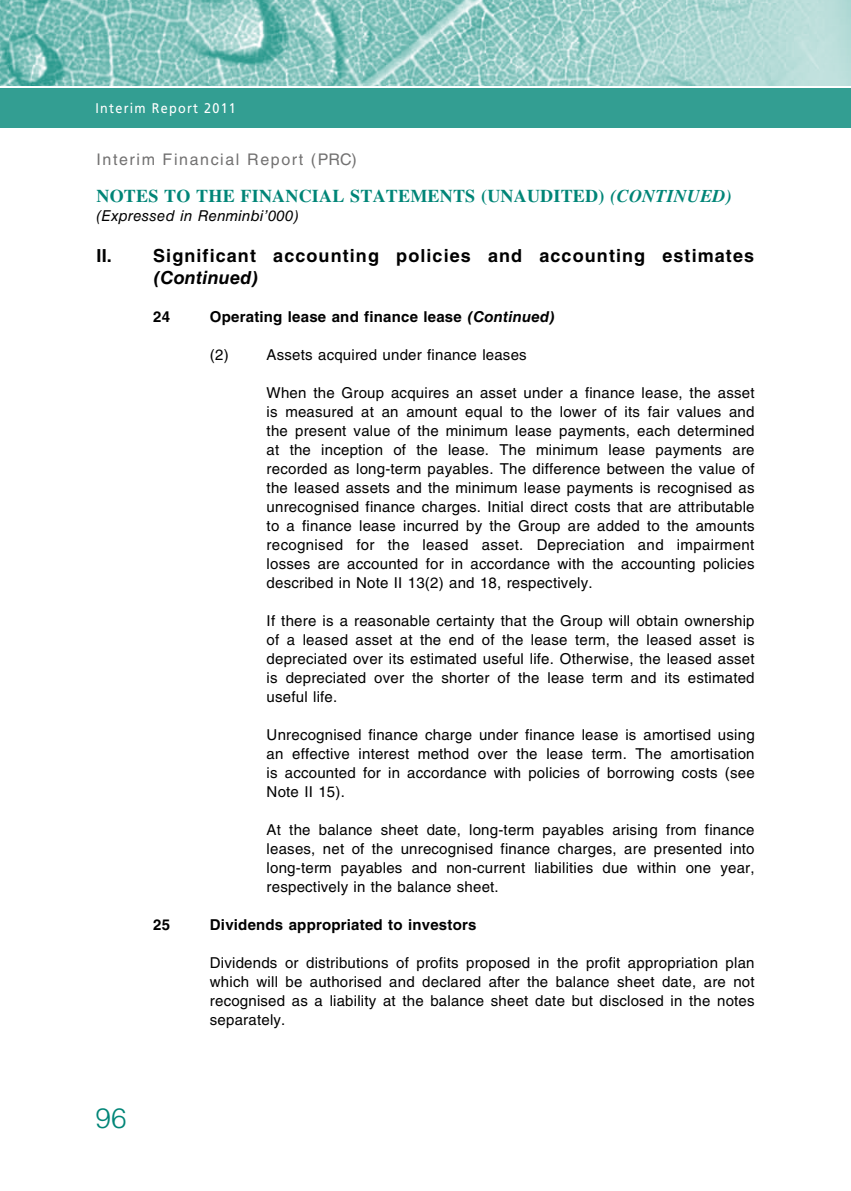
<style>
.page{position:relative;width:851px;height:1191px;background:#fff}
.page>*{position:absolute;margin:0;border:0;box-sizing:border-box;transform-origin:0 0}
.t1{font:300 28px "Helvetica LT Std";color:#008577}
._04_Subhead_2{font:700 18px/22px "Helvetica LT Std";letter-spacing:.06em;color:#000}
._03_Subhead_1{font:700 18px "Times LT Std";letter-spacing:.01em;color:#008577}
.t2{font:16px "Helvetica LT Std";letter-spacing:.1em;color:#727171}
._01_Body_Text{font:15px/19px "Helvetica LT Std";letter-spacing:.015em;color:#000;text-align:justify}
._05_Subhead_3{font:700 15px "Helvetica LT Std";letter-spacing:.015em;color:#000}
._01_Body_Text-2{font:italic 15px "Helvetica LT Std";letter-spacing:.015em;color:#000}
.t3{font:14px "Frutiger LT Std";letter-spacing:.1em;color:#fff;scale:.9 1}
.s1{font-style:italic}
</style>
<div class="page">
<div style="left:0;top:89px;width:850px;height:39px;background:#339e92"></div>
<img style="left:0;top:0;width:851px;height:85px">
<p class="t3" style="left:95px;top:100px;width:157px">Interim Report 2011</p>
<p class="t2" style="left:96px;top:150px;width:262px">Interim Financial Report (PRC)</p>
<p class="_03_Subhead_1" style="left:96px;top:185px;width:636px">NOTES TO THE FINANCIAL STATEMENTS (UNAUDITED) <span class="s1">(CONTINUED)</span></p>
<p class="_01_Body_Text-2" style="left:96px;top:207px;width:204px">(Expressed in Renminbi’000)</p>
<p class="_04_Subhead_2" style="left:153px;top:244px;width:602px;text-indent:-57px">II. Significant accounting policies and accounting estimates <span class="s1">(Continued)</span></p>
<p class="_05_Subhead_3" style="left:153px;top:308px;width:18px">24</p>
<p class="_05_Subhead_3" style="left:210px;top:308px;width:347px">Operating lease and finance lease <span class="s1">(Continued)</span></p>
<p class="_01_Body_Text" style="left:210px;top:345px;width:20px">(2)</p>
<p class="_01_Body_Text" style="left:266px;top:345px;width:261px">Assets acquired under finance leases</p>
<p class="_01_Body_Text" style="left:266px;top:383px;width:489px">When the Group acquires an asset under a finance lease, the asset is measured at an amount equal to the lower of its fair values and the present value of the minimum lease payments, each determined at the inception of the lease. The minimum lease payments are recorded as long-term payables. The difference between the value of the leased assets and the minimum lease payments is recognised as unrecognised finance charges. Initial direct costs that are attributable to a finance lease incurred by the Group are added to the amounts recognised for the leased asset. Depreciation and impairment losses are accounted for in accordance with the accounting policies described in Note II 13(2) and 18, respectively.</p>
<p class="_01_Body_Text" style="left:266px;top:611px;width:489px">If there is a reasonable certainty that the Group will obtain ownership of a leased asset at the end of the lease term, the leased asset is depreciated over its estimated useful life. Otherwise, the leased asset is depreciated over the shorter of the lease term and its estimated useful life.</p>
<p class="_01_Body_Text" style="left:266px;top:725px;width:489px">Unrecognised finance charge under finance lease is amortised using an effective interest method over the lease term. The amortisation is accounted for in accordance with policies of borrowing costs (see Note II 15).</p>
<p class="_01_Body_Text" style="left:266px;top:820px;width:489px">At the balance sheet date, long-term payables arising from finance leases, net of the unrecognised finance charges, are presented into long-term payables and non-current liabilities due within one year, respectively in the balance sheet.</p>
<p class="_05_Subhead_3" style="left:153px;top:916px;width:18px">25</p>
<p class="_05_Subhead_3" style="left:210px;top:916px;width:268px">Dividends appropriated to investors</p>
<p class="_01_Body_Text" style="left:210px;top:953px;width:546px">Dividends or distributions of profits proposed in the profit appropriation plan which will be authorised and declared after the balance sheet date, are not recognised as a liability at the balance sheet date but disclosed in the notes separately.</p>
<h1 class="t1" style="left:95px;top:1100px;width:33px">96</h1>
</div>
